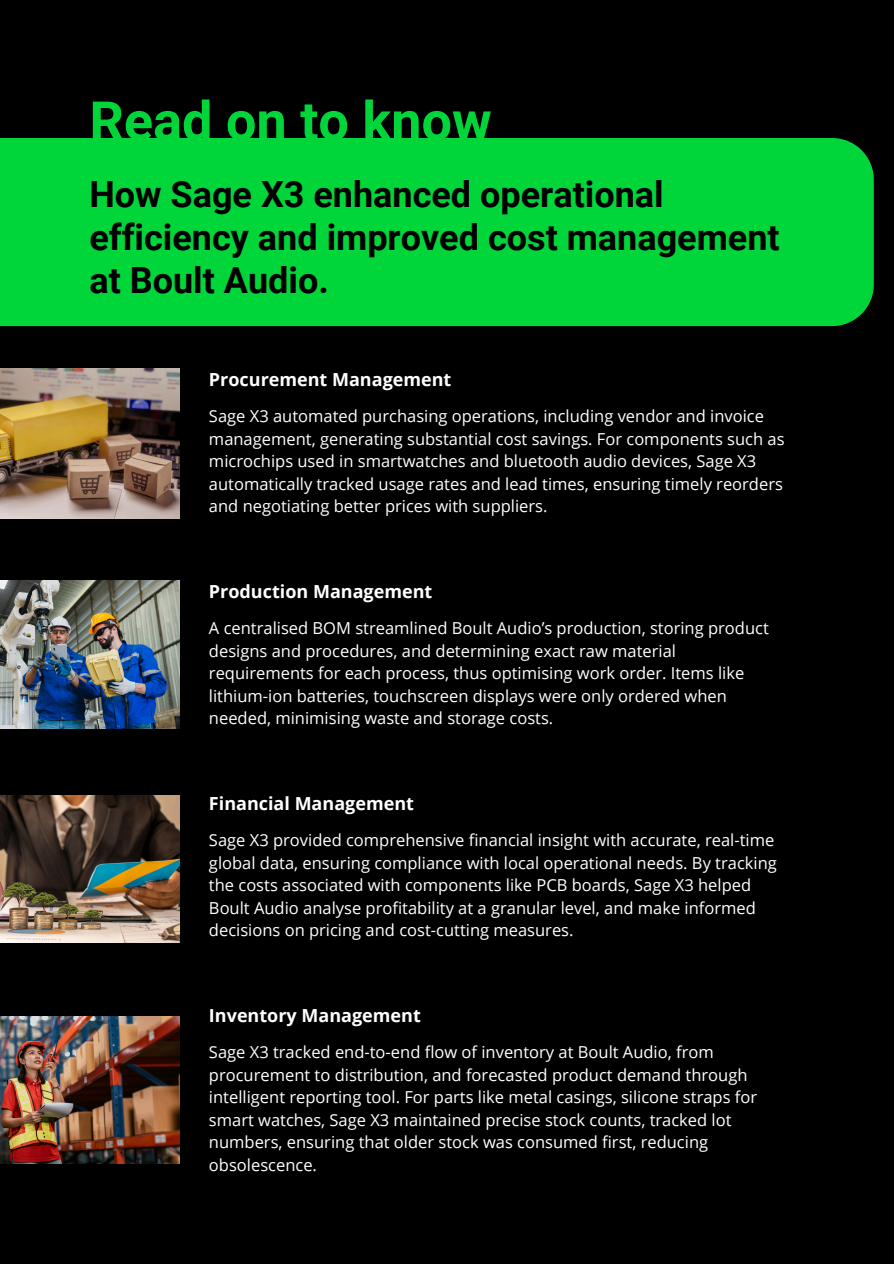
<style>
.page{position:relative;width:894px;height:1264px;background:#fff}
.page>*{position:absolute;margin:0;border:0;box-sizing:border-box;transform-origin:0 0}
.t1{font:700 54px "Roboto";color:#00d639}
.t2{font:700 36px/42.8px "Roboto";color:#000}
.t3{font:700 18px "Open Sans";color:#fff}
.t4{font:16.5px/22.5px "Open Sans";color:#fff}
</style>
<div class="page">
<div style="left:0;top:0;width:893px;height:1263px;background:#000"></div>
<div style="left:0;top:138px;width:873px;height:188px;background:#00d639"></div>
<img style="left:0;top:369px;width:179px;height:149px">
<img style="left:0;top:581px;width:179px;height:147px">
<img style="left:0;top:795px;width:179px;height:147px">
<img style="left:0;top:1016px;width:179px;height:147px">
<p class="t1" style="left:89px;top:90px;width:403px">Read on to know</p>
<p class="t2" style="left:89px;top:173px;width:691px">How Sage X3 enhanced operational efficiency and improved cost management at Boult Audio.</p>
<h3 class="t3" style="left:209px;top:367px;width:244px">Procurement Management</h3>
<p class="t4" style="left:209px;top:404px;width:577px">Sage X3 automated purchasing operations, including vendor and invoice management, generating substantial cost savings. For components such as microchips used in smartwatches and bluetooth audio devices, Sage X3 automatically tracked usage rates and lead times, ensuring timely reorders and negotiating better prices with suppliers.</p>
<p class="t3" style="left:209px;top:579px;width:225px">Production Management</p>
<p class="t4" style="left:209px;top:616px;width:561px">A centralised BOM streamlined Boult Audio’s production, storing product designs and procedures, and determining exact raw material requirements for each process, thus optimising work order. Items like lithium-ion batteries, touchscreen displays were only ordered when needed, minimising waste and storage costs.</p>
<p class="t3" style="left:209px;top:790px;width:206px">Financial Management</p>
<h3 class="t4" style="left:209px;top:828px;width:569px">Sage X3 provided comprehensive financial insight with accurate, real-time global data, ensuring compliance with local operational needs. By tracking the costs associated with components like PCB boards, Sage X3 helped Boult Audio analyse profitability at a granular level, and make informed decisions on pricing and cost-cutting measures.</h3>
<h3 class="t3" style="left:209px;top:1002px;width:213px">Inventory Management</h3>
<p class="t4" style="left:209px;top:1040px;width:549px">Sage X3 tracked end-to-end flow of inventory at Boult Audio, from procurement to distribution, and forecasted product demand through intelligent reporting tool. For parts like metal casings, silicone straps for smart watches, Sage X3 maintained precise stock counts, tracked lot numbers, ensuring that older stock was consumed first, reducing obsolescence.</p>
</div>
